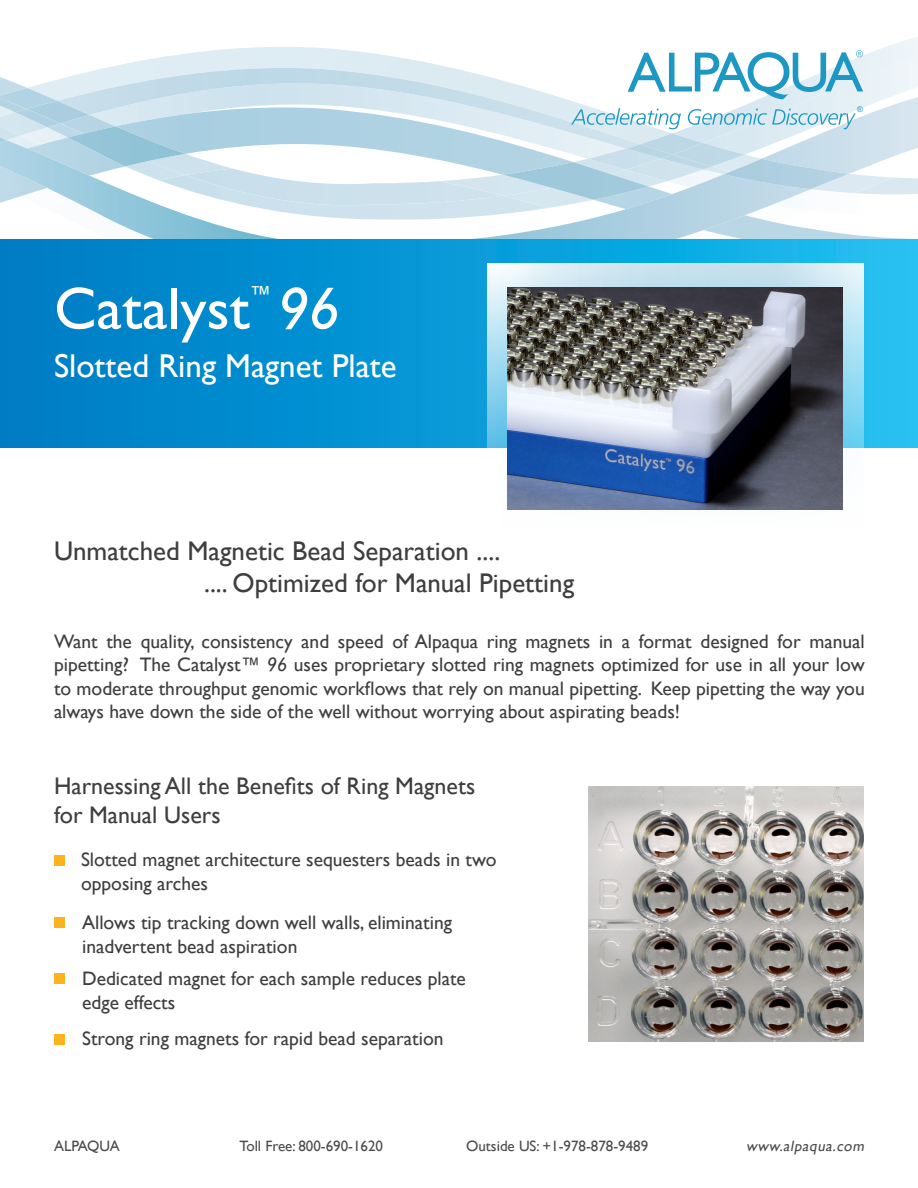
<style>
.page{position:relative;width:918px;height:1188px;background:#fff}
.page>*{position:absolute;margin:0;border:0;box-sizing:border-box;transform-origin:0 0}
.t1{font:60px "Gill Sans";color:#fff}
.t2{font:italic 60px "Gill Sans";color:#fff}
.t3{font:33px "Gill Sans";color:#fff}
.t4{font:27px "Gill Sans";color:#3e3e3f}
.t5{font:24px/28.8px "Gill Sans";color:#3e3e3f}
.t6{font:21.9px "Gill Sans";color:#fff}
.t7{font:19.5px/23.4px "Gill Sans";color:#3e3e3f}
.t8{font:15px "Gill Sans";color:#4b4c4d}
.t9{font:italic 15px "Gill Sans";color:#4b4c4d}
.t10{font:7.8px "Arial";color:#1d98c3}
.s1{font-style:italic}
</style>
<div class="page">
<svg style="left:0;top:293px;width:918px;height:154px;background:#0590d2"></svg>
<svg style="left:487px;top:293px;width:377px;height:217px"></svg>
<img style="left:508px;top:293px;width:334px;height:217px">
<img style="left:588px;top:786px;width:276px;height:255px">
<div style="left:54px;top:855px;width:11px;height:11px;background:#ffb220"></div>
<div style="left:54px;top:974px;width:11px;height:10px;background:#ffb220"></div>
<div style="left:54px;top:917px;width:11px;height:11px;background:#ffb220"></div>
<div style="left:54px;top:1034px;width:11px;height:10px;background:#ffb220"></div>
<svg style="left:0;top:50px;width:918px;height:243px"></svg>
<p class="t1" style="left:54px;top:274px;width:197px">Catalyst</p>
<p class="t6" style="left:250px;top:281px;width:23px">™</p>
<p class="t2" style="left:278px;top:273px;width:64px">96</p>
<p class="t3" style="left:54px;top:346px;width:344px">Slotted Ring Magnet Plate</p>
<p class="t10" style="left:857px;top:104px;width:7px">®</p>
<p class="t4" style="left:54px;top:535px;width:448px">Unmatched Magnetic Bead Separation ....</p>
<p class="t4" style="left:204px;top:567px;width:372px">.... Optimized for Manual Pipetting</p>
<p class="t7" style="left:54px;top:630px;width:812px;text-align:justify">Want the quality, consistency and speed of Alpaqua ring magnets in a format designed for manual pipetting? The Catalyst™ <span class="s1">96</span> uses proprietary slotted ring magnets optimized for use in all your low to moderate throughput genomic workflows that rely on manual pipetting. Keep pipetting the way you always have down the side of the well without worrying about aspirating beads!</p>
<p class="t5" style="left:54px;top:772px;width:423px">Harnessing All the Benefits of Ring Magnets for Manual Users</p>
<p class="t7" style="left:81px;top:848px;width:417px">Slotted magnet architecture sequesters beads in two opposing arches</p>
<p class="t7" style="left:82px;top:911px;width:372px">Allows tip tracking down well walls, eliminating inadvertent bead aspiration</p>
<p class="t7" style="left:82px;top:967px;width:385px">Dedicated magnet for each sample reduces plate edge effects</p>
<p class="t7" style="left:82px;top:1027px;width:363px">Strong ring magnets for rapid bead separation</p>
<p class="t8" style="left:54px;top:1137px;width:67px">ALPAQUA</p>
<p class="t8" style="left:240px;top:1137px;width:145px">Toll Free: 800-690-1620</p>
<p class="t8" style="left:466px;top:1137px;width:184px">Outside US: +1-978-878-9489</p>
<p class="t9" style="left:746px;top:1137px;width:123px">www.alpaqua.com</p>
</div>
